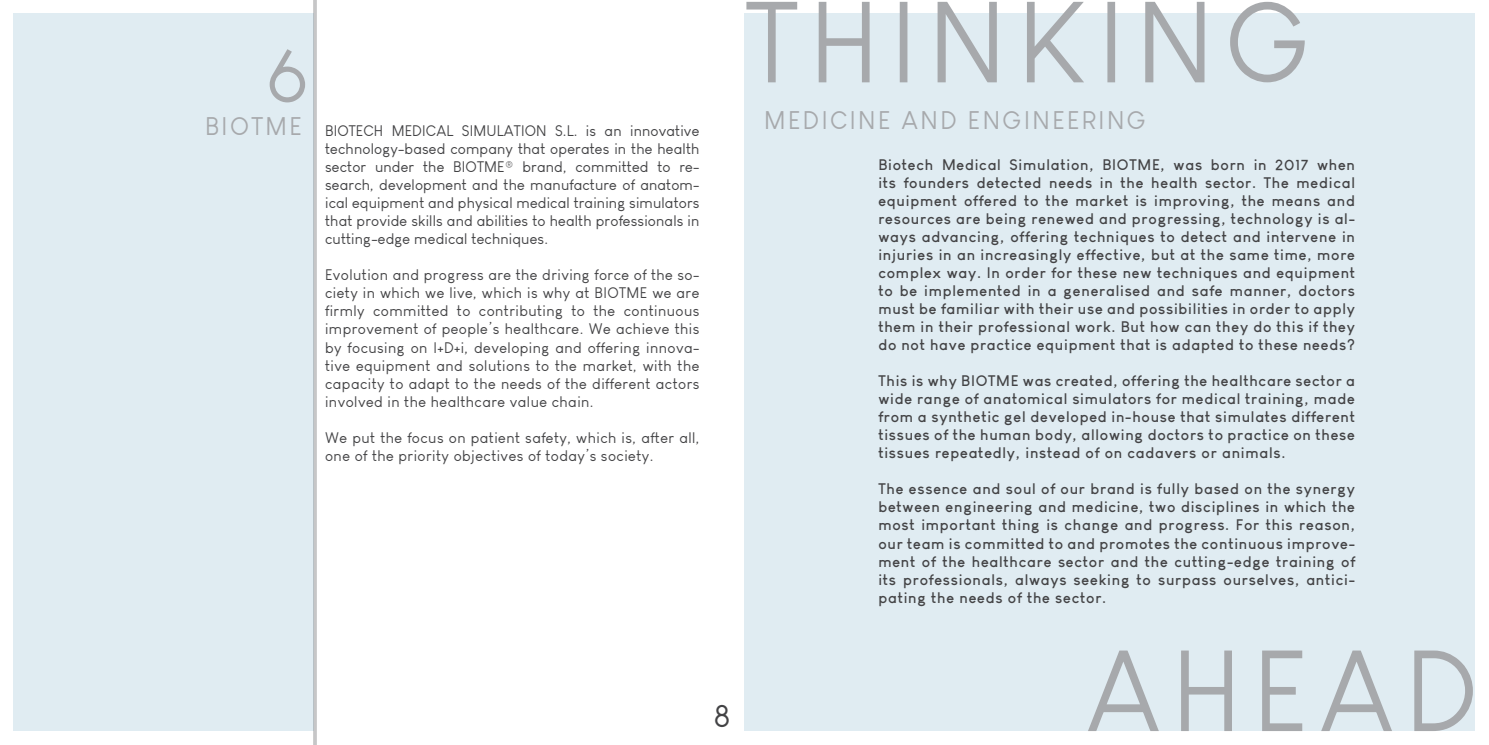
<style>
.page{position:relative;width:1489px;height:745px;background:#fff}
.page>*{position:absolute;margin:0;border:0;box-sizing:border-box;transform-origin:0 0}
.t1{font:112.5px "Louis George Cafe";letter-spacing:.1em;color:#a7a9ac}
.t2{font:75px "Louis George Cafe";color:#a7a9ac}
.t3{font:31.25px "Louis George Cafe";color:#434345}
.t4{font:25px "Louis George Cafe";letter-spacing:.1em;color:#a7a9ac}
.t5{font:700 15px/18px "Louis George Cafe";letter-spacing:.05em;color:#434345;text-align:justify}
.t6{font:15px/18px "Louis George Cafe";letter-spacing:.03em;color:#434345;text-align:justify}
.s1{font-size:25px;color:#a7a9ac}
</style>
<div class="page">
<div style="left:13px;top:14px;width:300px;height:716px;background:#e0ecf2"></div>
<svg style="left:313px;top:0;width:4px;height:744px;background:#c4c6c8"></svg>
<div style="left:744px;top:14px;width:730px;height:716px;background:#e0ecf2"></div>
<h2 class="t2" style="left:266px;top:29px;width:44px">6</h2>
<p class="t6" style="left:325px;top:122px;width:376px;text-indent:-120px"><span class="s1">BIOTME</span> BIOTECH MEDICAL SIMULATION S.L. is an innovative technology-based company that operates in the health sector under the BIOTME® brand, committed to re&shy;search, development and the manufacture of anatom&shy;ical equipment and physical medical training simulators that provide skills and abilities to health professionals in cutting-edge medical techniques.</p>
<p class="t6" style="left:325px;top:266px;width:376px">Evolution and progress are the driving force of the so&shy;ciety in which we live, which is why at BIOTME we are firmly committed to contributing to the continuous improvement of people’s healthcare. We achieve this by focusing on I+D+i, developing and offering innova&shy;tive equipment and solutions to the market, with the capacity to adapt to the needs of the different actors involved in the healthcare value chain.</p>
<p class="t6" style="left:325px;top:428px;width:376px">We put the focus on patient safety, which is, after all, one of the priority objectives of today’s society.</p>
<h1 class="t1" style="left:745px;top:-24px;width:566px">THINKING</h1>
<h3 class="t4" style="left:764px;top:105px;width:383px">MEDICINE AND ENGINEERING</h3>
<p class="t5" style="left:878px;top:155px;width:478px">Biotech Medical Simulation, BIOTME, was born in 2017 when its founders detected needs in the health sector. The medical equipment offered to the market is improving, the means and resources are being renewed and progressing, technology is al&shy;ways advancing, offering techniques to detect and intervene in injuries in an increasingly effective, but at the same time, more complex way. In order for these new techniques and equipment to be implemented in a generalised and safe manner, doctors must be familiar with their use and possibilities in order to apply them in their professional work. But how can they do this if they do not have practice equipment that is adapted to these needs?</p>
<p class="t5" style="left:878px;top:371px;width:478px">This is why BIOTME was created, offering the healthcare sector a wide range of anatomical simulators for medical training, made from a synthetic gel developed in-house that simulates different tissues of the human body, allowing doctors to practice on these tissues repeatedly, instead of on cadavers or animals.</p>
<p class="t5" style="left:878px;top:479px;width:478px">The essence and soul of our brand is fully based on the synergy between engineering and medicine, two disciplines in which the most important thing is change and progress. For this reason, our team is committed to and promotes the continuous improve&shy;ment of the healthcare sector and the cutting-edge training of its professionals, always seeking to surpass ourselves, antici&shy;pating the needs of the sector.</p>
<h3 class="t3" style="left:713px;top:696px;width:18px">8</h3>
<h1 class="t1" style="left:1086px;top:624px;width:393px">AHEAD</h1>
</div>
